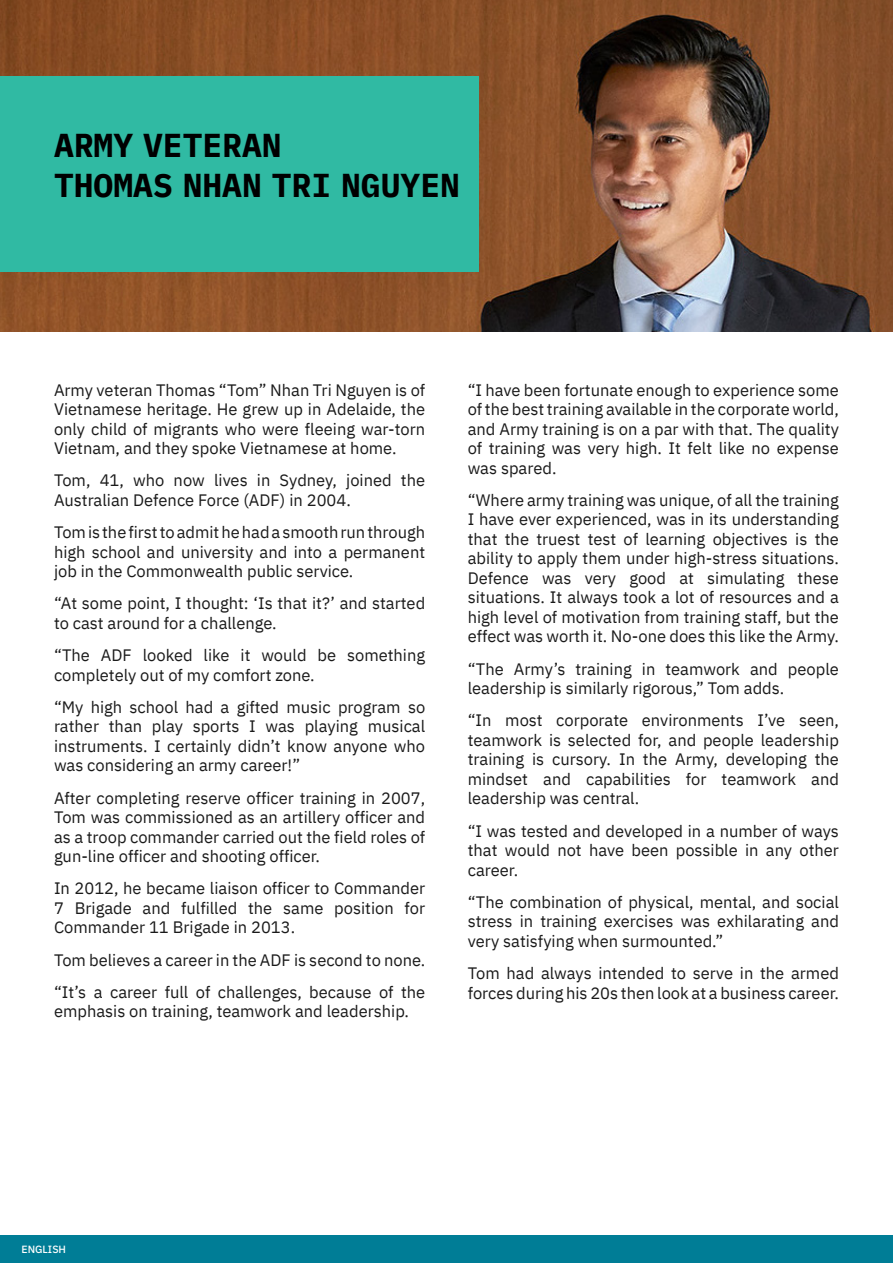
<style>
.page{position:relative;width:893px;height:1263px;background:#fff}
.page>*{position:absolute;margin:0;border:0;box-sizing:border-box;transform-origin:0 0}
.t1{font:700 33px "IBM Plex Mono";color:#000}
.t2{font:16.5px/19.5px "IBM Plex Sans";color:#1a1a1a;text-align:justify}
.t3{font:500 10.5px "IBM Plex Sans";color:#fff}
</style>
<div class="page">
<img style="left:0;top:0;width:893px;height:332px">
<div style="left:0;top:77px;width:478px;height:195px;background:#30baa3"></div>
<div style="left:0;top:1235px;width:893px;height:28px;background:#007d96"></div>
<p class="t1" style="left:54px;top:119px;width:229px">ARMY VETERAN</p>
<p class="t1" style="left:54px;top:159px;width:407px">THOMAS NHAN TRI NGUYEN</p>
<p class="t2" style="left:54px;top:379px;width:373px">Army veteran Thomas “Tom” Nhan Tri Nguyen is of Vietnamese heritage. He grew up in Adelaide, the only child of migrants who were fleeing war-torn Vietnam, and they spoke Vietnamese at home.</p>
<p class="t2" style="left:54px;top:469px;width:373px">Tom, 41, who now lives in Sydney, joined the<br>Australian Defence Force (ADF) in 2004.</p>
<p class="t2" style="left:54px;top:521px;width:373px">Tom is the first to admit he had a smooth run through high school and university and into a permanent job in the Commonwealth public service.</p>
<p class="t2" style="left:54px;top:592px;width:373px">“At some point, I thought: ‘Is that it?’ and started to cast around for a challenge.</p>
<p class="t2" style="left:54px;top:644px;width:373px">“The ADF looked like it would be something completely out of my comfort zone.</p>
<p class="t2" style="left:54px;top:696px;width:373px">“My high school had a gifted music program so rather than play sports I was playing musical instruments. I certainly didn’t know anyone who was considering an army career!”</p>
<p class="t2" style="left:54px;top:787px;width:373px">After completing reserve officer training in 2007, Tom was commissioned as an artillery officer and as a troop commander carried out the field roles of gun-line officer and shooting officer.</p>
<p class="t2" style="left:54px;top:877px;width:373px">In 2012, he became liaison officer to Commander 7 Brigade and fulfilled the same position for Commander 11 Brigade in 2013.</p>
<p class="t2" style="left:54px;top:949px;width:373px">Tom believes a career in the ADF is second to none.</p>
<p class="t2" style="left:54px;top:981px;width:373px">“It’s a career full of challenges, because of the emphasis on training, teamwork and leadership.</p>
<p class="t2" style="left:468px;top:379px;width:373px">“I have been fortunate enough to experience some of the best training available in the corporate world, and Army training is on a par with that. The quality of training was very high. It felt like no expense was spared.</p>
<p class="t2" style="left:468px;top:489px;width:373px">“Where army training was unique, of all the training I have ever experienced, was in its understanding that the truest test of learning objectives is the ability to apply them under high-stress situations.<br>Defence was very good at simulating these situations. It always took a lot of resources and a high level of motivation from training staff, but the effect was worth it. No-one does this like the Army.</p>
<p class="t2" style="left:468px;top:658px;width:373px">“The Army’s training in teamwork and people leadership is similarly rigorous,” Tom adds.</p>
<p class="t2" style="left:468px;top:709px;width:373px">“In most corporate environments I’ve seen, teamwork is selected for, and people leadership training is cursory. In the Army, developing the mindset and capabilities for teamwork and leadership was central.</p>
<p class="t2" style="left:468px;top:820px;width:373px">“I was tested and developed in a number of ways that would not have been possible in any other career.</p>
<p class="t2" style="left:468px;top:891px;width:373px">“The combination of physical, mental, and social stress in training exercises was exhilarating and very satisfying when surmounted.”</p>
<p class="t2" style="left:468px;top:962px;width:373px">Tom had always intended to serve in the armed forces during his 20s then look at a business career.</p>
<p class="t3" style="left:21px;top:1241px;width:46px">ENGLISH</p>
</div>
